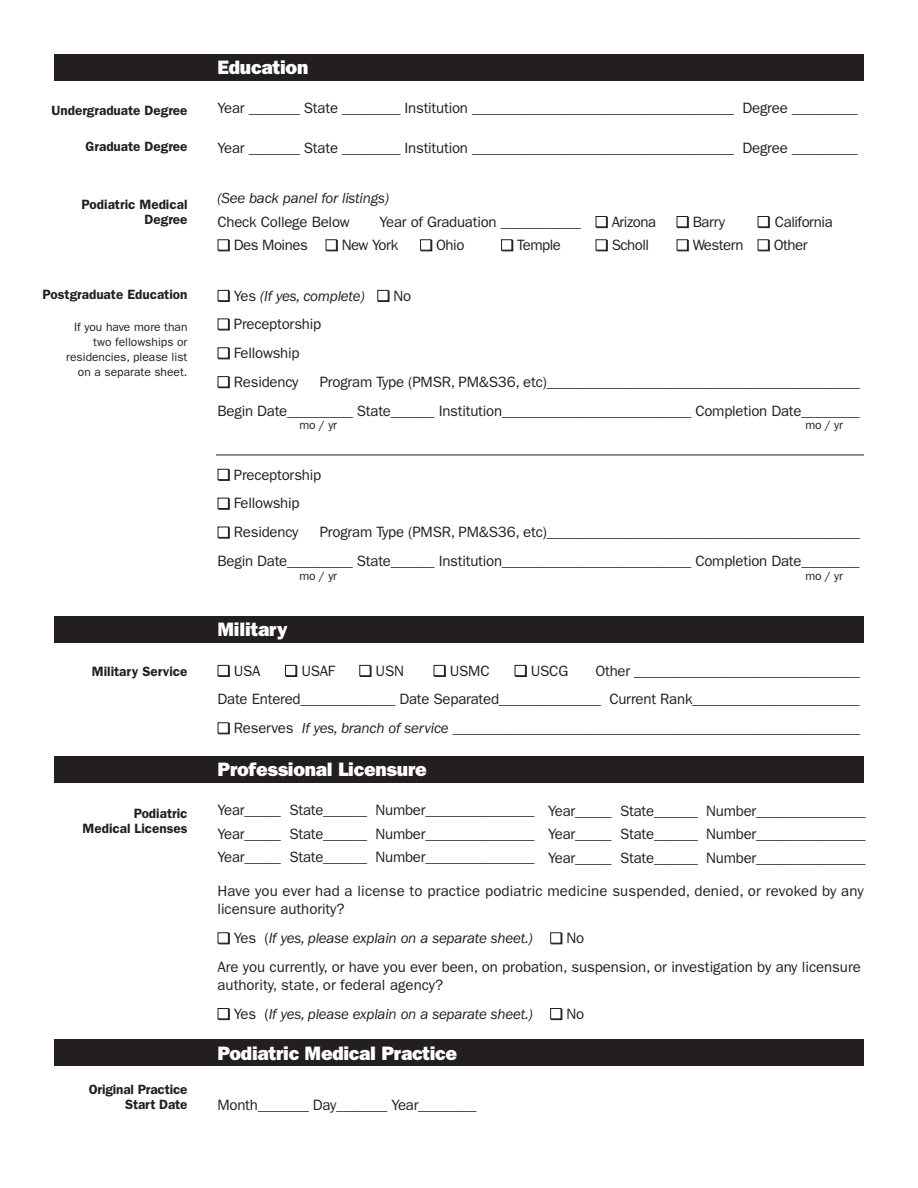
<style>
.page{position:relative;width:918px;height:1188px;background:#fff}
.page>*{position:absolute;margin:0;border:0;box-sizing:border-box;transform-origin:0 0}
.t1{font:800 19.5px "Franklin Gothic";letter-spacing:-.015em;color:#fff}
.t2{font:15px/28.8px "Franklin Gothic";letter-spacing:-.015em;color:#231f20;text-align:right}
.t3{font:15px/18px "Franklin Gothic";letter-spacing:.01em;color:#231f20}
.t4{font:italic 15px "Franklin Gothic";letter-spacing:-.015em;color:#231f20}
.t5{font:600 13.5px/15px "Franklin Gothic";color:#231f20;text-align:right}
.t6{font:12px/15px "Franklin Gothic";color:#231f20;text-align:right}
.s1{font-style:normal}
.s2{font-style:italic}
</style>
<div class="page">
<div style="left:54px;top:54px;width:810px;height:27px;background:#231f20"></div>
<div style="left:54px;top:616px;width:810px;height:27px;background:#231f20"></div>
<div style="left:54px;top:756px;width:810px;height:27px;background:#231f20"></div>
<div style="left:54px;top:1040px;width:810px;height:26px;background:#231f20"></div>
<hr style="left:216px;top:455px;width:648px;height:1px;background:#231f20">
<p class="t5" style="left:52px;top:104px;width:137px">Undergraduate Degree</p>
<p class="t5" style="left:86px;top:140px;width:103px">Graduate Degree</p>
<p class="t5" style="left:82px;top:198px;width:107px">Podiatric Medical<br>Degree</p>
<p class="t5" style="left:43px;top:288px;width:146px">Postgraduate Education</p>
<p class="t6" style="left:66px;top:320px;width:123px">If you have more than two fellowships or residencies, please list on a separate sheet.</p>
<p class="t5" style="left:92px;top:665px;width:97px">Military Service</p>
<p class="t5" style="left:83px;top:807px;width:106px">Podiatric<br>Medical Licenses</p>
<p class="t5" style="left:89px;top:1083px;width:100px">Original Practice<br>Start Date</p>
<h1 class="t1" style="left:218px;top:60px;width:92px">Education</h1>
<p class="t2" style="left:218px;top:95px;width:642px">Year _______ State ________ Institution ____________________________________ Degree _________</p>
<p class="t2" style="left:218px;top:135px;width:642px">Year _______ State ________ Institution ____________________________________ Degree _________</p>
<p class="t4" style="left:218px;top:193px;width:173px">(See back panel for listings)</p>
<p class="t2" style="left:218px;top:208px;width:134px">Check College Below</p>
<p class="t2" style="left:380px;top:208px;width:278px">Year of Graduation ___________ ■ Arizona</p>
<p class="t2" style="left:677px;top:208px;width:49px">■ Barry</p>
<p class="t2" style="left:758px;top:208px;width:76px">■ California</p>
<p class="t2" style="left:218px;top:232px;width:181px">■ Des Moines ■ New York</p>
<p class="t2" style="left:421px;top:232px;width:45px">■ Ohio</p>
<p class="t2" style="left:502px;top:232px;width:61px">■ Temple</p>
<p class="t2" style="left:596px;top:232px;width:54px">■ Scholl</p>
<p class="t2" style="left:677px;top:232px;width:132px">■ Western ■ Other</p>
<p class="t4" style="left:218px;top:291px;width:194px">■ <span class="s1">Yes</span> (If yes, complete) ■ <span class="s1">No</span></p>
<p class="t2" style="left:218px;top:311px;width:104px">■ Preceptorship</p>
<p class="t2" style="left:218px;top:340px;width:83px">■ Fellowship</p>
<p class="t2" style="left:218px;top:369px;width:82px">■ Residency</p>
<p class="t2" style="left:218px;top:369px;width:644px">Program Type (PMSR, PM&amp;S36, etc)___________________________________________<br>Begin Date_________ State______ Institution__________________________ Completion Date________</p>
<p class="t6" style="left:300px;top:419px;width:39px">mo / yr</p>
<p class="t6" style="left:805px;top:419px;width:39px">mo / yr</p>
<p class="t2" style="left:218px;top:461px;width:104px">■ Preceptorship</p>
<p class="t2" style="left:218px;top:490px;width:83px">■ Fellowship</p>
<p class="t2" style="left:218px;top:519px;width:82px">■ Residency</p>
<p class="t2" style="left:218px;top:519px;width:644px">Program Type (PMSR, PM&amp;S36, etc)___________________________________________<br>Begin Date_________ State______ Institution__________________________ Completion Date________</p>
<p class="t6" style="left:300px;top:569px;width:39px">mo / yr</p>
<p class="t6" style="left:805px;top:569px;width:39px">mo / yr</p>
<h1 class="t1" style="left:218px;top:623px;width:72px">Military</h1>
<p class="t2" style="left:218px;top:657px;width:44px">■ USA</p>
<p class="t2" style="left:286px;top:657px;width:51px">■ USAF</p>
<p class="t2" style="left:360px;top:657px;width:45px">■ USN</p>
<p class="t2" style="left:434px;top:657px;width:57px">■ USMC</p>
<p class="t2" style="left:515px;top:657px;width:54px">■ USCG</p>
<p class="t2" style="left:218px;top:657px;width:644px">Other _______________________________<br>Date Entered_____________ Date Separated______________ Current Rank_______________________</p>
<p class="t2" style="left:218px;top:715px;width:643px">■ Reserves <span class="s2">If yes, branch of service</span> ________________________________________________________</p>
<h1 class="t1" style="left:218px;top:762px;width:211px">Professional Licensure</h1>
<p class="t2" style="left:217px;top:800px;width:319px;line-height:23.4px;text-align:justify">Year_____ State______ Number_______________ Year_____ State______ Number_______________ Year_____ State______ Number_______________</p>
<p class="t3" style="left:217px;top:883px;width:648px">Have you ever had a license to practice podiatric medicine suspended, denied, or revoked by any licensure authority?</p>
<p class="t2" style="left:217px;top:925px;width:645px;text-align:left">■ Yes (<span class="s2">If yes, please explain on a separate sheet.)</span> ■ No<br>Are you currently, or have you ever been, on probation, suspension, or investigation by any licensure</p>
<p class="t2" style="left:217px;top:972px;width:227px">authority, state, or federal agency?</p>
<p class="t4" style="left:218px;top:1009px;width:367px">■ <span class="s1">Yes (</span>If yes, please explain on a separate sheet.) ■ <span class="s1">No</span></p>
<h1 class="t1" style="left:218px;top:1046px;width:241px">Podiatric Medical Practice</h1>
<p class="t2" style="left:218px;top:1092px;width:261px">Month_______ Day_______ Year________</p>
<p class="t2" style="left:548px;top:800px;width:319px;line-height:23.4px;text-align:justify">Year_____ State______ Number_______________ Year_____ State______ Number_______________ Year_____ State______ Number_______________</p>
</div>
